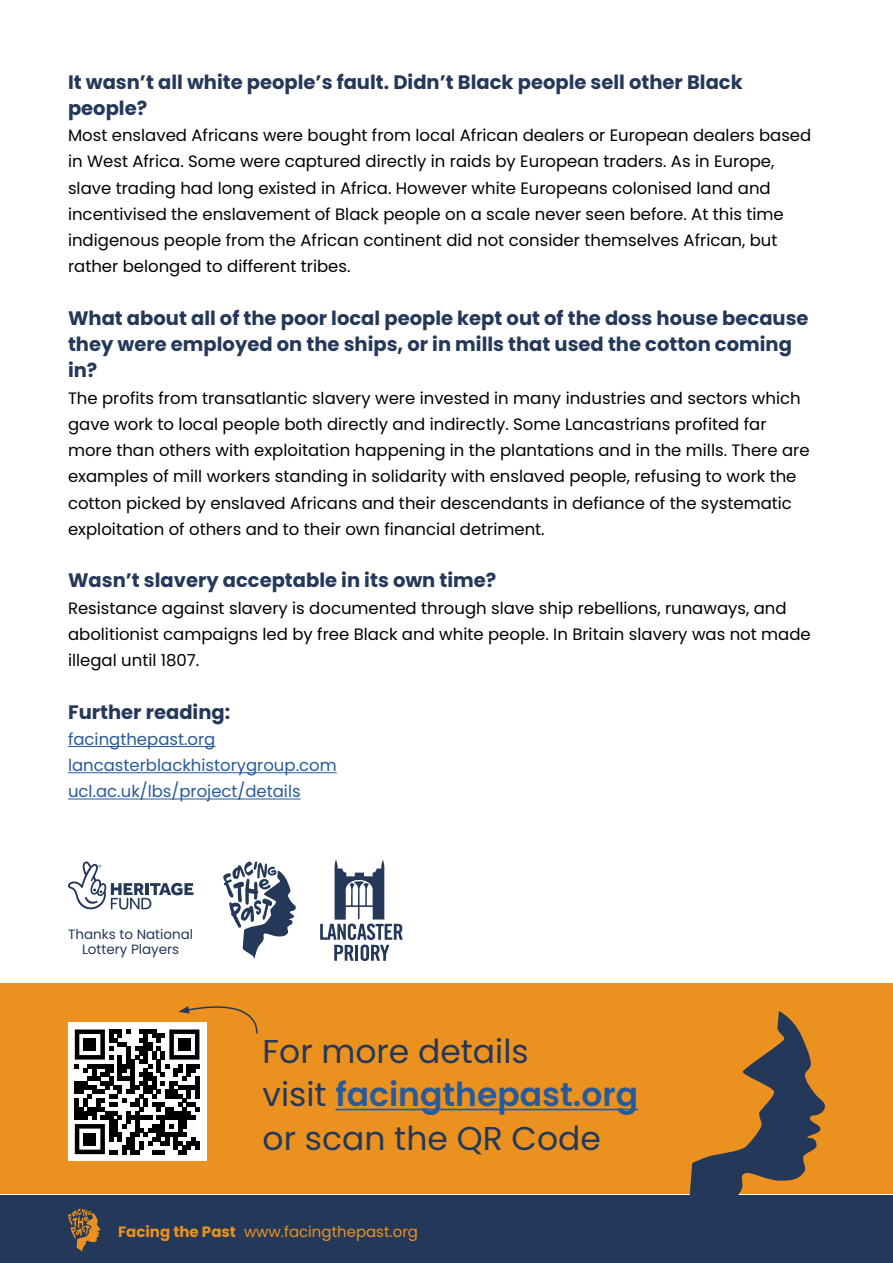
<style>
.page{position:relative;width:893px;height:1263px;background:#fff}
.page>*{position:absolute;margin:0;border:0;box-sizing:border-box;transform-origin:0 0}
.t1{font:33px/43.5px "Poppins";color:#243859}
.t2{font:700 19.5px/26.2px "Poppins";color:#243859}
.t3{font:16.5px/26.2px "Poppins";color:#000}
.t4{font:16.5px/26.2px "Poppins";color:#275b9b}
.t5{font:15px "Poppins";color:#eb911f}
.t6{font:13.5px/15px "Poppins";color:#243859;text-align:center}
.s1{font-weight:600;color:#275b9b}
.s2{font-weight:700}
</style>
<div class="page">
<div style="left:0;top:1195px;width:893px;height:68px;background:#24395a"></div>
<svg style="left:68px;top:1209px;width:32px;height:43px"></svg>
<div style="left:0;top:983px;width:893px;height:211px;background:#eb911f"></div>
<div style="left:68px;top:1023px;width:138px;height:138px;background:#fff"></div>
<svg style="left:689px;top:1011px;width:136px;height:184px"></svg>
<hr style="left:335px;top:1109px;width:303px;height:1px;background:#275b9b">
<hr style="left:68px;top:746px;width:147px;height:1px;background:#275b9b">
<hr style="left:68px;top:772px;width:269px;height:1px;background:#275b9b">
<hr style="left:68px;top:798px;width:233px;height:1px;background:#275b9b">
<svg style="left:75px;top:1006px;width:183px;height:148px"></svg>
<svg style="left:223px;top:861px;width:73px;height:98px"></svg>
<svg style="left:68px;top:861px;width:125px;height:48px"></svg>
<svg style="left:320px;top:859px;width:83px;height:102px"></svg>
<hr style="left:355px;top:945px;width:3px;height:16px;background:#243859">
<p class="t2" style="left:68px;top:69px;width:676px">It wasn’t all white people’s fault. Didn’t Black people sell other Black people?</p>
<p class="t3" style="left:68px;top:122px;width:745px">Most enslaved Africans were bought from local African dealers or European dealers based in West Africa. Some were captured directly in raids by European traders. As in Europe, slave trading had long existed in Africa. However white Europeans colonised land and incentivised the enslavement of Black people on a scale never seen before. At this time indigenous people from the African continent did not consider themselves African, but rather belonged to different tribes.</p>
<p class="t2" style="left:68px;top:305px;width:742px">What about all of the poor local people kept out of the doss house because they were employed on the ships, or in mills that used the cotton coming in?</p>
<p class="t3" style="left:68px;top:385px;width:743px">The profits from transatlantic slavery were invested in many industries and sectors which gave work to local people both directly and indirectly. Some Lancastrians profited far more than others with exploitation happening in the plantations and in the mills. There are examples of mill workers standing in solidarity with enslaved people, refusing to work the cotton picked by enslaved Africans and their descendants in defiance of the systematic exploitation of others and to their own financial detriment.</p>
<p class="t2" style="left:68px;top:567px;width:430px">Wasn’t slavery acceptable in its own time?</p>
<p class="t3" style="left:68px;top:595px;width:744px">Resistance against slavery is documented through slave ship rebellions, runaways, and abolitionist campaigns led by free Black and white people. In Britain slavery was not made illegal until 1807.</p>
<p class="t2" style="left:68px;top:699px;width:164px">Further reading:</p>
<p class="t4" style="left:68px;top:726px;width:270px">facingthepast.org lancasterblackhistorygroup.com ucl.ac.uk/lbs/project/details</p>
<p class="t6" style="left:68px;top:927px;width:127px">Thanks to National<br>Lottery Players</p>
<h1 class="t1" style="left:263px;top:1029px;width:377px">For more details<br>visit <span class="s1">facingthepast.org </span>or scan the QR Code</h1>
<p class="t5" style="left:118px;top:1223px;width:302px"><span class="s2">Facing the Past</span> www.facingthepast.org</p>
</div>
